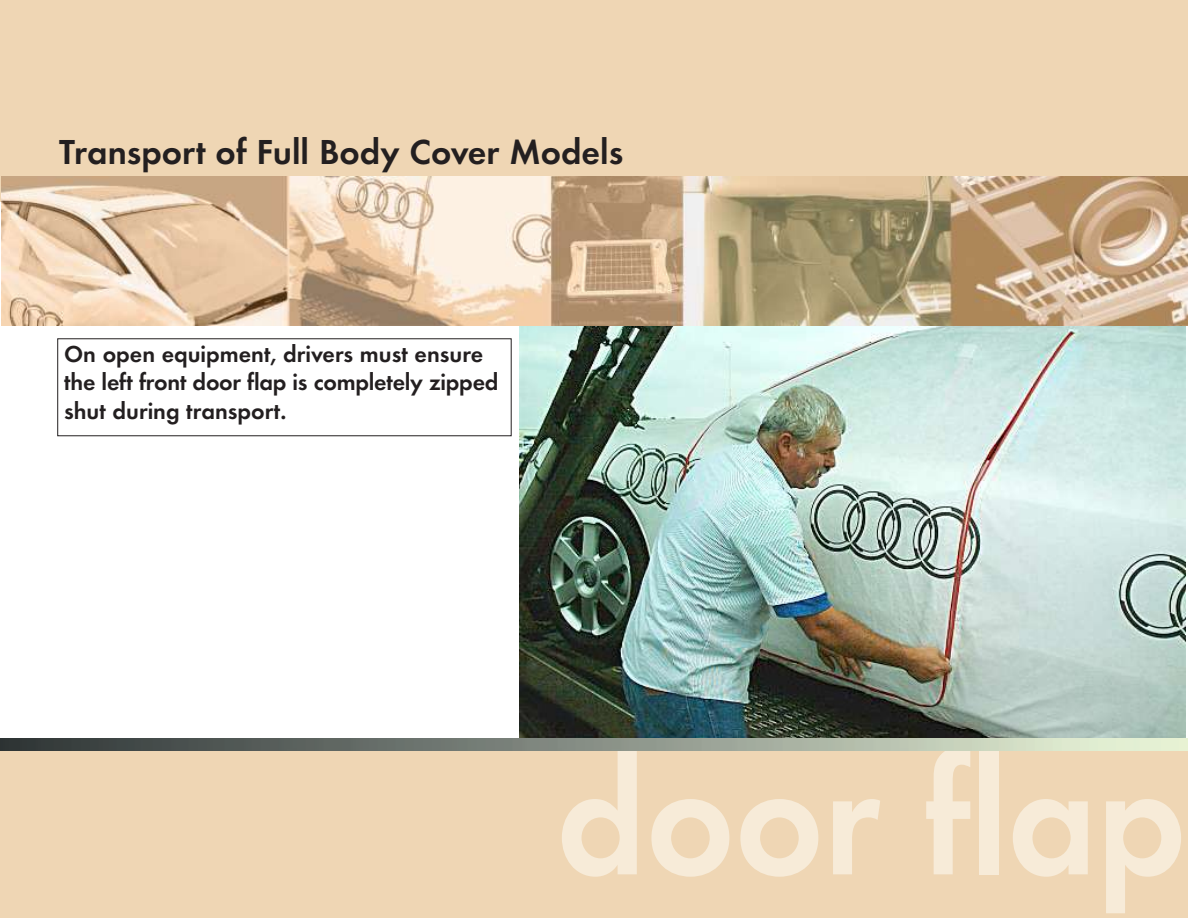
<style>
.page{position:relative;width:1188px;height:918px;background:#fff}
.page>*{position:absolute;margin:0;border:0;box-sizing:border-box;transform-origin:0 0}
.t1{font:600 168.6px "Futura EF";color:#f7ebd8;scale:.93 1}
.t2{font:600 36px "Futura EF";color:#231f20}
.t3{font:600 24px/28.8px "Futura EF";color:#231f20}
</style>
<div class="page">
<img style="left:520px;top:325px;width:665px;height:413px">
<div style="left:0;top:0;width:1188px;height:202px;background:#efd6b4"></div>
<div style="left:0;top:739px;width:1188px;height:179px;background:#efd6b4"></div>
<img style="left:1px;top:177px;width:1187px;height:148px">
<img style="left:0;top:738px;width:1188px;height:13px">
<h2 class="t2" style="left:59px;top:137px;width:566px">Transport of Full Body Cover Models</h2>
<p class="t3" style="left:64px;top:341px;width:436px">On open equipment, drivers must ensure the left front door flap is completely zipped shut during transport.</p>
<h1 class="t1" style="left:556px;top:748px;width:679px">door flap</h1>
</div>
